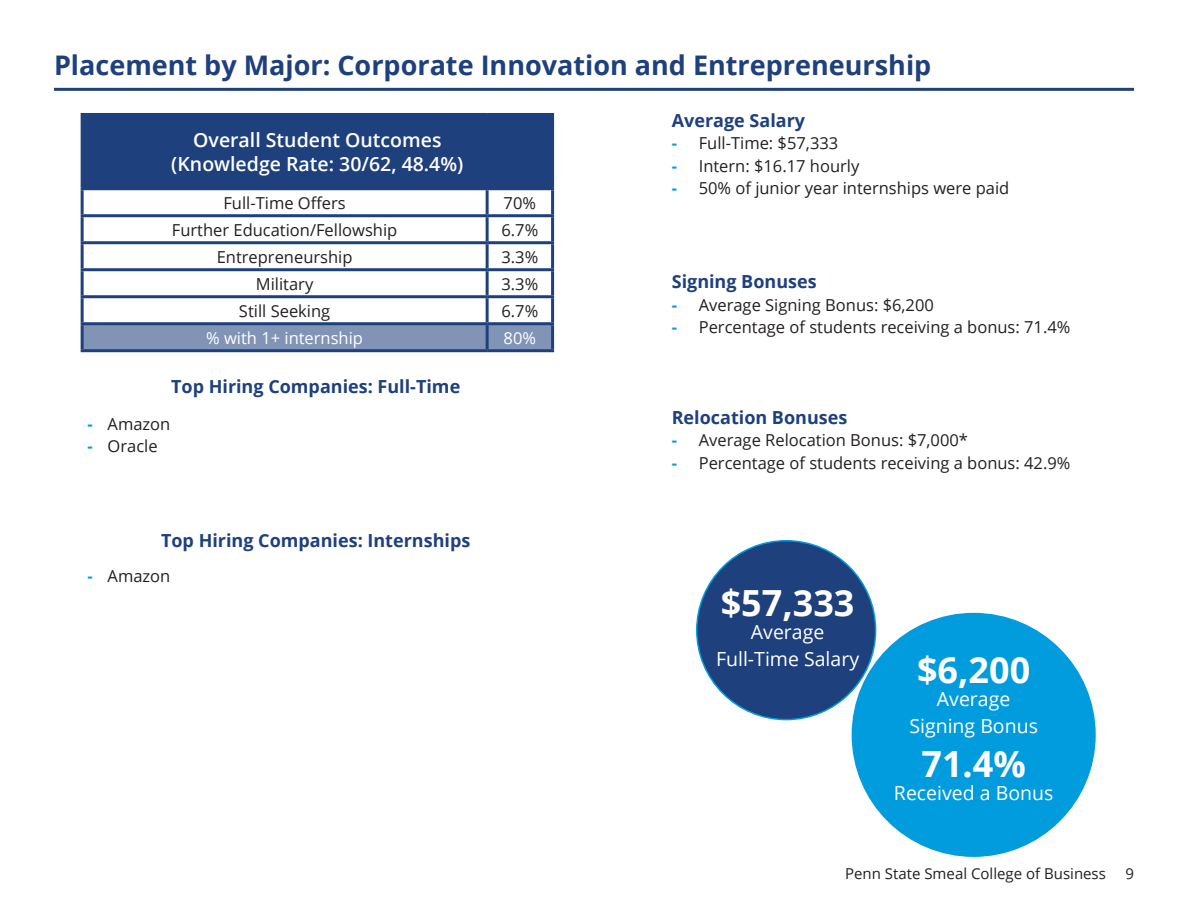
<style>
.page{position:relative;width:1188px;height:918px;background:#fff}
.page>*{position:absolute;margin:0;border:0;box-sizing:border-box;transform-origin:0 0}
.t1{font:700 36px "Open Sans";color:#fff}
.t2{font:700 27px "Open Sans";color:#1e407c}
.t3{font:19.5px "Open Sans";color:#fff}
.t4{font:600 19.5px "Open Sans";color:#fff}
.t5{font:700 18px "Open Sans";color:#1e407c}
.t6{font:16.5px "Open Sans";color:#231f20}
.t7{font:16.5px "Open Sans";color:#fff}
.t8{font:15px "Open Sans";color:#231f20}
.s1{font-weight:700;color:#009cde}
</style>
<div class="page">
<hr style="left:54px;top:88px;width:1080px;height:3px;background:#1e407c">
<div style="left:82px;top:114px;width:471px;height:75px;background:#1e407c"></div>
<div style="left:84px;top:325px;width:467px;height:24px;background:#8194b6"></div>
<hr style="left:81px;top:113px;width:406px;height:3px;background:#1e407c">
<hr style="left:81px;top:116px;width:3px;height:71px;background:#1e407c">
<hr style="left:487px;top:113px;width:67px;height:3px;background:#1e407c">
<hr style="left:551px;top:116px;width:3px;height:71px;background:#1e407c">
<hr style="left:81px;top:187px;width:406px;height:3px;background:#1e407c">
<hr style="left:81px;top:190px;width:3px;height:24px;background:#1e407c">
<hr style="left:487px;top:187px;width:67px;height:3px;background:#1e407c">
<hr style="left:486px;top:190px;width:3px;height:24px;background:#1e407c">
<hr style="left:551px;top:190px;width:3px;height:24px;background:#1e407c">
<hr style="left:81px;top:214px;width:406px;height:3px;background:#1e407c">
<hr style="left:81px;top:217px;width:3px;height:24px;background:#1e407c">
<hr style="left:487px;top:214px;width:67px;height:3px;background:#1e407c">
<hr style="left:486px;top:217px;width:3px;height:24px;background:#1e407c">
<hr style="left:551px;top:217px;width:3px;height:24px;background:#1e407c">
<hr style="left:81px;top:241px;width:406px;height:3px;background:#1e407c">
<hr style="left:81px;top:244px;width:3px;height:24px;background:#1e407c">
<hr style="left:487px;top:241px;width:67px;height:3px;background:#1e407c">
<hr style="left:486px;top:244px;width:3px;height:24px;background:#1e407c">
<hr style="left:551px;top:244px;width:3px;height:24px;background:#1e407c">
<hr style="left:81px;top:268px;width:406px;height:3px;background:#1e407c">
<hr style="left:81px;top:271px;width:3px;height:24px;background:#1e407c">
<hr style="left:487px;top:268px;width:67px;height:3px;background:#1e407c">
<hr style="left:486px;top:271px;width:3px;height:24px;background:#1e407c">
<hr style="left:551px;top:271px;width:3px;height:24px;background:#1e407c">
<hr style="left:81px;top:295px;width:406px;height:3px;background:#1e407c">
<hr style="left:81px;top:298px;width:3px;height:24px;background:#1e407c">
<hr style="left:487px;top:295px;width:67px;height:3px;background:#1e407c">
<hr style="left:486px;top:298px;width:3px;height:24px;background:#1e407c">
<hr style="left:551px;top:298px;width:3px;height:24px;background:#1e407c">
<hr style="left:81px;top:322px;width:406px;height:3px;background:#1e407c">
<hr style="left:81px;top:325px;width:3px;height:24px;background:#1e407c">
<hr style="left:487px;top:322px;width:67px;height:3px;background:#1e407c">
<hr style="left:486px;top:325px;width:3px;height:24px;background:#1e407c">
<hr style="left:551px;top:325px;width:3px;height:24px;background:#1e407c">
<hr style="left:81px;top:349px;width:406px;height:3px;background:#1e407c">
<hr style="left:487px;top:349px;width:67px;height:3px;background:#1e407c">
<div style="left:852px;top:614px;width:243px;height:242px;background:#009cde;border-radius:50%"></div>
<div style="left:697px;top:541px;width:179px;height:179px;background:#1e407c;border-radius:50%"></div>
<p class="t2" style="left:54px;top:47px;width:879px">Placement by Major: Corporate Innovation and Entrepreneurship</p>
<p class="t4" style="left:193px;top:127px;width:250px">Overall Student Outcomes</p>
<p class="t4" style="left:171px;top:150px;width:294px">(Knowledge Rate: 30/62, 48.4%)</p>
<p class="t6" style="left:223px;top:191px;width:124px">Full-Time Offers</p>
<p class="t6" style="left:504px;top:191px;width:34px">70%</p>
<p class="t6" style="left:172px;top:218px;width:227px">Further Education/Fellowship</p>
<p class="t6" style="left:501px;top:218px;width:38px">6.7%</p>
<p class="t6" style="left:217px;top:245px;width:137px">Entrepreneurship</p>
<p class="t6" style="left:501px;top:245px;width:38px">3.3%</p>
<p class="t6" style="left:256px;top:272px;width:59px">Military</p>
<p class="t6" style="left:501px;top:272px;width:38px">3.3%</p>
<p class="t6" style="left:239px;top:299px;width:93px">Still Seeking</p>
<p class="t6" style="left:501px;top:299px;width:38px">6.7%</p>
<p class="t7" style="left:206px;top:326px;width:158px">% with 1+ internship</p>
<p class="t7" style="left:504px;top:326px;width:34px">80%</p>
<p class="t5" style="left:171px;top:374px;width:291px">Top Hiring Companies: Full-Time</p>
<p class="t6" style="left:87px;top:413px;width:85px"><span class="s1">-</span> Amazon</p>
<p class="t6" style="left:87px;top:435px;width:72px"><span class="s1">-</span> Oracle</p>
<p class="t5" style="left:161px;top:528px;width:311px">Top Hiring Companies: Internships</p>
<p class="t6" style="left:87px;top:565px;width:85px"><span class="s1">-</span> Amazon</p>
<p class="t5" style="left:672px;top:108px;width:135px">Average Salary</p>
<p class="t6" style="left:672px;top:132px;width:168px"><span class="s1">-</span> Full-Time: $57,333</p>
<p class="t6" style="left:672px;top:154px;width:189px"><span class="s1">-</span> Intern: $16.17 hourly</p>
<p class="t6" style="left:672px;top:177px;width:339px"><span class="s1">-</span> 50% of junior year internships were paid</p>
<p class="t5" style="left:672px;top:269px;width:146px">Signing Bonuses</p>
<p class="t6" style="left:672px;top:294px;width:264px"><span class="s1">-</span> Average Signing Bonus: $6,200</p>
<p class="t6" style="left:672px;top:316px;width:400px"><span class="s1">-</span> Percentage of students receiving a bonus: 71.4%</p>
<p class="t5" style="left:672px;top:404px;width:177px">Relocation Bonuses</p>
<p class="t6" style="left:672px;top:429px;width:298px"><span class="s1">-</span> Average Relocation Bonus: $7,000*</p>
<p class="t6" style="left:672px;top:451px;width:400px"><span class="s1">-</span> Percentage of students receiving a bonus: 42.9%</p>
<p class="t1" style="left:721px;top:577px;width:135px">$57,333</p>
<p class="t3" style="left:751px;top:618px;width:75px">Average</p>
<p class="t3" style="left:716px;top:645px;width:145px">Full-Time Salary</p>
<p class="t1" style="left:917px;top:644px;width:115px">$6,200</p>
<p class="t3" style="left:937px;top:686px;width:75px">Average</p>
<p class="t3" style="left:909px;top:713px;width:130px">Signing Bonus</p>
<p class="t1" style="left:922px;top:738px;width:106px">71.4%</p>
<p class="t3" style="left:894px;top:780px;width:161px">Received a Bonus</p>
<p class="t8" style="left:845px;top:863px;width:262px">Penn State Smeal College of Business</p>
<p class="t8" style="left:1125px;top:863px;width:10px">9</p>
</div>
